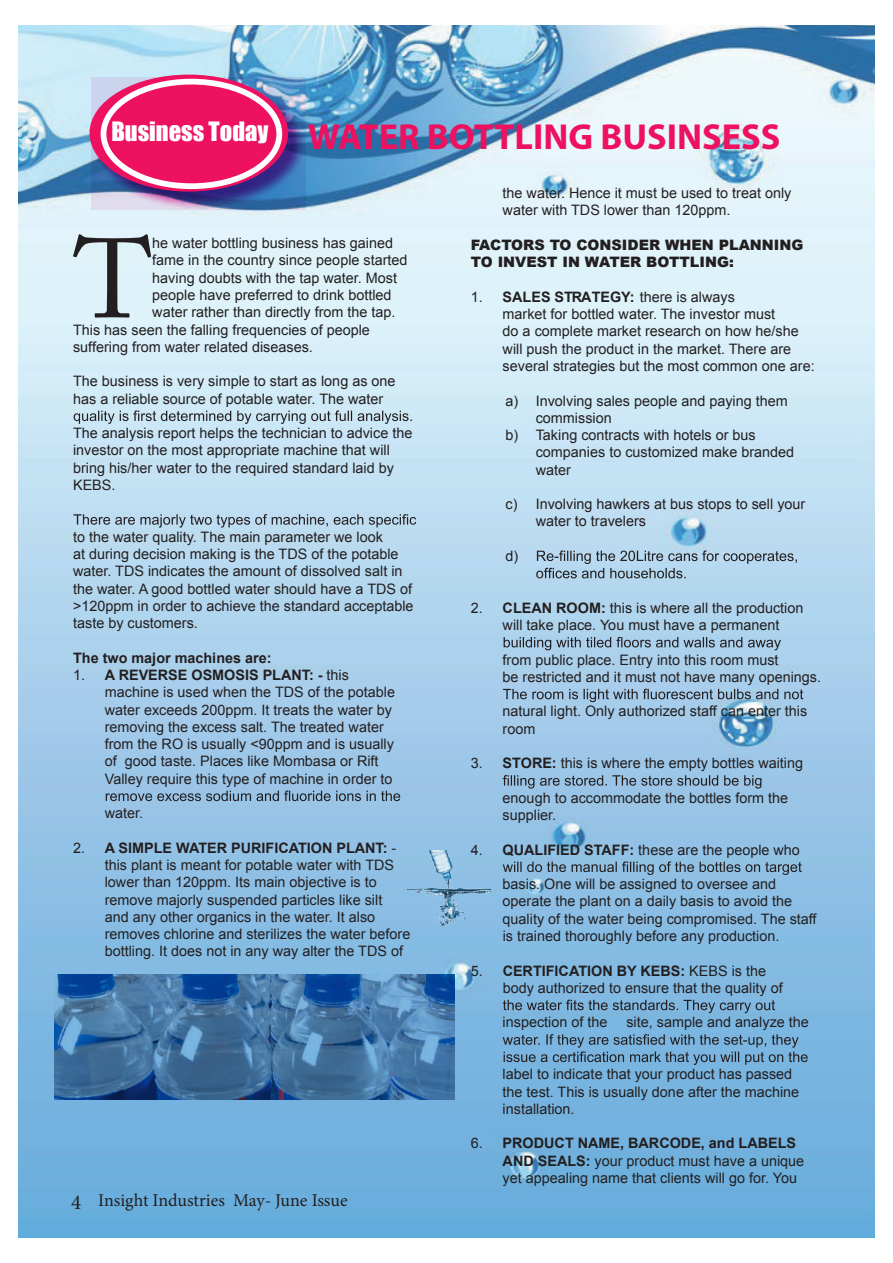
<style>
.page{position:relative;width:893px;height:1263px;background:#fff}
.page>*{position:absolute;margin:0;border:0;box-sizing:border-box;transform-origin:0 0}
.t1{font:111.6px "Adobe Caslon Pro";color:#231f20}
.t2{font:700 36.3px "Myriad Pro";color:#ed115f}
.t3{font:24.45px "Impact";color:#fff}
.t4{font:18px "Minion Pro";letter-spacing:-.005em;color:#231f20}
.t5{font:14.4px/17.2px "Arial";color:#231f20}
.t6{font:900 14.4px/17.2px "Arial";color:#231f20}
.t7{font:700 14.4px "Arial";color:#231f20}
.s1{font-weight:700}
.s2{font-size:21px}
</style>
<div class="page">
<img style="left:18px;top:26px;width:857px;height:1211px">
<svg style="left:74px;top:410px;width:338px;height:14px;background:#a8bdc7"></svg>
<svg style="left:73px;top:514px;width:343px;height:14px;background:#9db5c5"></svg>
<svg style="left:106px;top:790px;width:294px;height:11px;background:#7999b3"></svg>
<svg style="left:536px;top:550px;width:261px;height:28px;background:#9db9cd"></svg>
<svg style="left:504px;top:637px;width:277px;height:13px;background:#8ba7bc"></svg>
<svg style="left:503px;top:689px;width:300px;height:13px;background:#88a5bd"></svg>
<svg style="left:503px;top:775px;width:258px;height:13px;background:#7f9eb9"></svg>
<svg style="left:503px;top:861px;width:299px;height:14px;background:#789db9"></svg>
<svg style="left:503px;top:1000px;width:272px;height:13px;background:#6a95b5"></svg>
<svg style="left:503px;top:1034px;width:305px;height:31px;background:#6999bc"></svg>
<img style="left:92px;top:77px;width:214px;height:132px">
<svg style="left:90px;top:75px;width:198px;height:117px;fill:#ed115f"></svg>
<div style="left:103px;top:82px;width:176px;height:104px;background:#ed115f;border-radius:50%"></div>
<div style="left:101px;top:79px;width:181px;height:110px;border:6px solid #fff;border-radius:50%"></div>
<img style="left:406px;top:850px;width:84px;height:78px">
<img style="left:55px;top:974px;width:400px;height:125px">
<h3 class="t3" style="left:111px;top:112px;width:158px">Business Today</h3>
<h2 class="t2" style="left:308px;top:113px;width:474px">WATER BOTTLING BUSINSESS</h2>
<p class="t5" style="left:503px;top:184px;width:290px">the water. Hence it must be used to treat only water with TDS lower than 120ppm.</p>
<p class="t6" style="left:471px;top:236px;width:334px">FACTORS TO CONSIDER WHEN PLANNING<br>TO INVEST IN WATER BOTTLING:</p>
<p class="t5" style="left:503px;top:288px;width:314px;text-indent:-32px">1. <span class="s1">SALES STRATEGY:</span> there is always<br>market for bottled water. The investor must<br>do a complete market research on how he/she will push the product in the market. There are several strategies but the most common one are:</p>
<p class="t5" style="left:505px;top:392px;width:284px">a) Involving sales people and paying them</p>
<p class="t5" style="left:536px;top:409px;width:77px">commission</p>
<p class="t5" style="left:505px;top:426px;width:252px">b) Taking contracts with hotels or bus</p>
<p class="t5" style="left:536px;top:443px;width:260px">companies to customized make branded</p>
<p class="t5" style="left:536px;top:461px;width:37px">water</p>
<p class="t5" style="left:536px;top:495px;width:271px;text-indent:-30px">c) Involving hawkers at bus stops to sell your water to travelers</p>
<p class="t5" style="left:505px;top:547px;width:14px">d)</p>
<p class="t5" style="left:471px;top:599px;width:334px;text-align:center">2. <span class="s1">CLEAN ROOM:</span> this is where all the production will take place. You must have a permanent</p>
<p class="t5" style="left:503px;top:651px;width:320px">from public place. Entry into this room must<br>be restricted and it must not have many openings.</p>
<p class="t5" style="left:503px;top:703px;width:306px">natural light. Only authorized staff can enter this room</p>
<p class="t5" style="left:471px;top:754px;width:334px">3. <span class="s1">STORE:</span> this is where the empty bottles waiting</p>
<p class="t5" style="left:503px;top:789px;width:287px">enough to accommodate the bottles form the supplier.</p>
<p class="t5" style="left:471px;top:841px;width:330px">4. <span class="s1">QUALIFIED STAFF:</span> these are the people who</p>
<p class="t5" style="left:503px;top:875px;width:315px">basis. One will be assigned to oversee and operate the plant on a daily basis to avoid the quality of the water being compromised. The staff is trained thoroughly before any production.</p>
<p class="t5" style="left:503px;top:962px;width:282px;text-indent:-32px">5. <span class="s1">CERTIFICATION BY KEBS:</span> KEBS is the body authorized to ensure that the quality of</p>
<p class="t5" style="left:503px;top:1013px;width:106px">inspection of the</p>
<p class="t5" style="left:626px;top:1013px;width:184px">site, sample and analyze the</p>
<p class="t5" style="left:503px;top:1065px;width:298px">label to indicate that your product has passed the test. This is usually done after the machine installation.</p>
<p class="t5" style="left:503px;top:1134px;width:303px;text-indent:-32px">6. <span class="s1">PRODUCT NAME, BARCODE, and LABELS<br>AND SEALS:</span> your product must have a unique yet appealing name that clients will go for. You</p>
<h1 class="t1" style="left:74px;top:213px;width:80px">T</h1>
<p class="t5" style="left:152px;top:234px;width:242px">he water bottling business has gained</p>
<p class="t5" style="left:152px;top:252px;width:257px">fame in the country since people started</p>
<p class="t5" style="left:152px;top:269px;width:246px">having doubts with the tap water. Most</p>
<p class="t5" style="left:152px;top:286px;width:241px">people have preferred to drink bottled</p>
<p class="t5" style="left:152px;top:303px;width:245px">water rather than directly from the tap.</p>
<p class="t5" style="left:73px;top:321px;width:298px">This has seen the falling frequencies of people</p>
<p class="t5" style="left:73px;top:338px;width:241px">suffering from water related diseases.</p>
<p class="t5" style="left:73px;top:373px;width:324px">The business is very simple to start as long as one has a reliable source of potable water. The water</p>
<p class="t5" style="left:73px;top:424px;width:341px">The analysis report helps the technician to advice the investor on the most appropriate machine that will bring his/her water to the required standard laid by KEBS.</p>
<p class="t5" style="left:73px;top:528px;width:342px">to the water quality. The main parameter we look<br>at during decision making is the TDS of the potable water. TDS indicates the amount of dissolved salt in the water. A good bottled water should have a TDS of &gt;120ppm in order to achieve the standard acceptable taste by customers.</p>
<p class="t7" style="left:73px;top:647px;width:200px">The two major machines are:</p>
<p class="t5" style="left:105px;top:666px;width:292px;text-indent:-32px">1. <span class="s1">A REVERSE OSMOSIS PLANT: -</span> this machine is used when the TDS of the potable water exceeds 200ppm. It treats the water by removing the excess salt. The treated water from the RO is usually &lt;90ppm and is usually of good taste. Places like Mombasa or Rift Valley require this type of machine in order to</p>
<p class="t5" style="left:105px;top:804px;width:40px">water.</p>
<p class="t5" style="left:105px;top:839px;width:307px;text-indent:-32px">2. <span class="s1">A SIMPLE WATER PURIFICATION PLANT:</span> - this plant is meant for potable water with TDS lower than 120ppm. Its main objective is to remove majorly suspended particles like silt<br>and any other organics in the water. It also removes chlorine and sterilizes the water before bottling. It does not in any way alter the TDS of</p>
<p class="t4" style="left:71px;top:1188px;width:278px"><span class="s2">4</span> Insight Industries May- June Issue</p>
</div>
